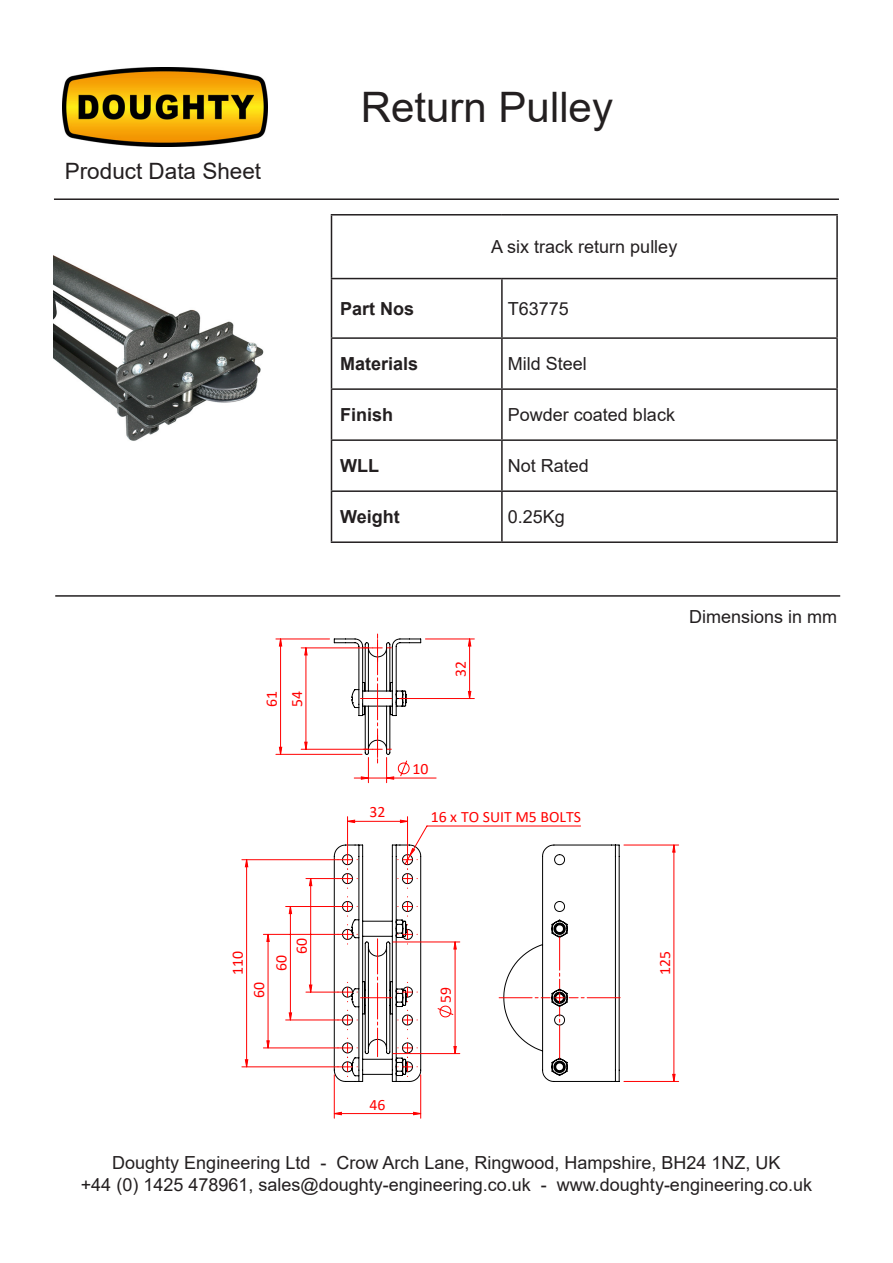
<style>
.page{position:relative;width:893px;height:1263px;background:#fff}
.page>*{position:absolute;margin:0;border:0;box-sizing:border-box;transform-origin:0 0}
.t1{font:42px "Arial";color:#231f20}
.t2{font:22.5px "Arial";color:#231f20}
.t3{font:18px "Arial";color:#231f20}
.t4{font:700 18px "Arial";color:#231f20}
.t5{font:15.75px/25.3px "Calibri";color:#f00}
</style>
<div class="page">
<img style="left:63px;top:68px;width:205px;height:79px">
<hr style="left:54px;top:198px;width:785px;height:2px;background:#231f20">
<hr style="left:55px;top:595px;width:785px;height:2px;background:#231f20">
<hr style="left:420px;top:1075px;width:1px;height:43px;background:#f00">
<hr style="left:334px;top:1075px;width:1px;height:43px;background:#f00">
<hr style="left:276px;top:638px;width:54px;height:1px;background:#f00">
<hr style="left:242px;top:859px;width:101px;height:1px;background:#f00">
<hr style="left:242px;top:1066px;width:101px;height:1px;background:#f00">
<hr style="left:624px;top:845px;width:55px;height:1px;background:#f00">
<hr style="left:624px;top:1081px;width:55px;height:1px;background:#f00">
<hr style="left:425px;top:638px;width:49px;height:1px;background:#f00">
<hr style="left:226px;top:1155px;width:463px;height:1px;background:#c0c0c0">
<hr style="left:226px;top:624px;width:1px;height:504px;background:#c0c0c0">
<hr style="left:226px;top:624px;width:463px;height:1px;background:#c0c0c0">
<hr style="left:741px;top:624px;width:1px;height:504px;background:#c0c0c0">
<svg style="left:333px;top:1111px;width:89px;height:5px"></svg>
<svg style="left:245px;top:639px;width:430px;height:442px"></svg>
<svg style="left:333px;top:634px;width:89px;height:448px"></svg>
<hr style="left:331px;top:214px;width:171px;height:2px;background:#231f20">
<hr style="left:331px;top:216px;width:1px;height:62px;background:#231f20">
<hr style="left:502px;top:214px;width:336px;height:2px;background:#231f20">
<hr style="left:836px;top:216px;width:2px;height:62px;background:#231f20">
<hr style="left:331px;top:278px;width:171px;height:1px;background:#231f20">
<hr style="left:331px;top:279px;width:1px;height:58px;background:#231f20">
<hr style="left:502px;top:278px;width:336px;height:1px;background:#231f20">
<hr style="left:501px;top:279px;width:2px;height:58px;background:#231f20">
<hr style="left:836px;top:279px;width:2px;height:58px;background:#231f20">
<hr style="left:331px;top:337px;width:171px;height:2px;background:#231f20">
<hr style="left:331px;top:339px;width:1px;height:49px;background:#231f20">
<hr style="left:502px;top:337px;width:336px;height:2px;background:#231f20">
<hr style="left:501px;top:339px;width:2px;height:49px;background:#231f20">
<hr style="left:836px;top:339px;width:2px;height:49px;background:#231f20">
<hr style="left:331px;top:388px;width:171px;height:2px;background:#231f20">
<hr style="left:331px;top:390px;width:1px;height:49px;background:#231f20">
<hr style="left:502px;top:388px;width:336px;height:2px;background:#231f20">
<hr style="left:501px;top:390px;width:2px;height:49px;background:#231f20">
<hr style="left:836px;top:390px;width:2px;height:49px;background:#231f20">
<hr style="left:331px;top:439px;width:171px;height:2px;background:#231f20">
<hr style="left:331px;top:441px;width:1px;height:49px;background:#231f20">
<hr style="left:502px;top:439px;width:336px;height:2px;background:#231f20">
<hr style="left:501px;top:441px;width:2px;height:49px;background:#231f20">
<hr style="left:836px;top:441px;width:2px;height:49px;background:#231f20">
<hr style="left:331px;top:490px;width:171px;height:2px;background:#231f20">
<hr style="left:331px;top:492px;width:1px;height:49px;background:#231f20">
<hr style="left:502px;top:490px;width:336px;height:2px;background:#231f20">
<hr style="left:501px;top:492px;width:2px;height:49px;background:#231f20">
<hr style="left:836px;top:492px;width:2px;height:49px;background:#231f20">
<hr style="left:331px;top:541px;width:171px;height:2px;background:#231f20">
<hr style="left:502px;top:541px;width:336px;height:2px;background:#231f20">
<img style="left:54px;top:255px;width:210px;height:186px">
<p class="t2" style="left:65px;top:155px;width:198px">Product Data Sheet</p>
<p class="t5" style="left:258px;top:707px;width:18px;rotate:-90deg">61<br>54</p>
<p class="t1" style="left:361px;top:78px;width:254px">Return Pulley</p>
<p class="t3" style="left:491px;top:234px;width:188px">A six track return pulley</p>
<p class="t4" style="left:340px;top:296px;width:76px">Part Nos</p>
<p class="t3" style="left:508px;top:296px;width:63px">T63775</p>
<p class="t4" style="left:340px;top:351px;width:80px">Materials</p>
<p class="t3" style="left:508px;top:351px;width:81px">Mild Steel</p>
<p class="t4" style="left:340px;top:402px;width:55px">Finish</p>
<p class="t3" style="left:508px;top:402px;width:169px">Powder coated black</p>
<p class="t4" style="left:340px;top:453px;width:40px">WLL</p>
<p class="t3" style="left:508px;top:453px;width:83px">Not Rated</p>
<p class="t4" style="left:340px;top:504px;width:61px">Weight</p>
<p class="t3" style="left:508px;top:504px;width:59px">0.25Kg</p>
<p class="t5" style="left:447px;top:677px;width:17px;rotate:-90deg">32</p>
<p class="t3" style="left:689px;top:605px;width:150px">Dimensions in mm</p>
<p class="t5" style="left:369px;top:799px;width:17px">32</p>
<p class="t5" style="left:413px;top:755px;width:17px">10</p>
<p class="t5" style="left:431px;top:803px;width:152px">16 x TO SUIT M5 BOLTS</p>
<p class="t5" style="left:224px;top:975px;width:25px;rotate:-90deg">110</p>
<p class="t5" style="left:246px;top:998px;width:17px;rotate:-90deg">60</p>
<p class="t5" style="left:268px;top:971px;width:17px;rotate:-90deg">60</p>
<p class="t5" style="left:288px;top:954px;width:17px;rotate:-90deg">60</p>
<p class="t5" style="left:369px;top:1091px;width:17px">46</p>
<p class="t5" style="left:433px;top:1002px;width:17px;rotate:-90deg">59</p>
<p class="t5" style="left:652px;top:974px;width:25px;rotate:-90deg">125</p>
<p class="t3" style="left:112px;top:1150px;width:670px">Doughty Engineering Ltd - Crow Arch Lane, Ringwood, Hampshire, BH24 1NZ, UK</p>
<p class="t3" style="left:81px;top:1172px;width:733px">+44 (0) 1425 478961, sales@doughty-engineering.co.uk - www.doughty-engineering.co.uk</p>
</div>
